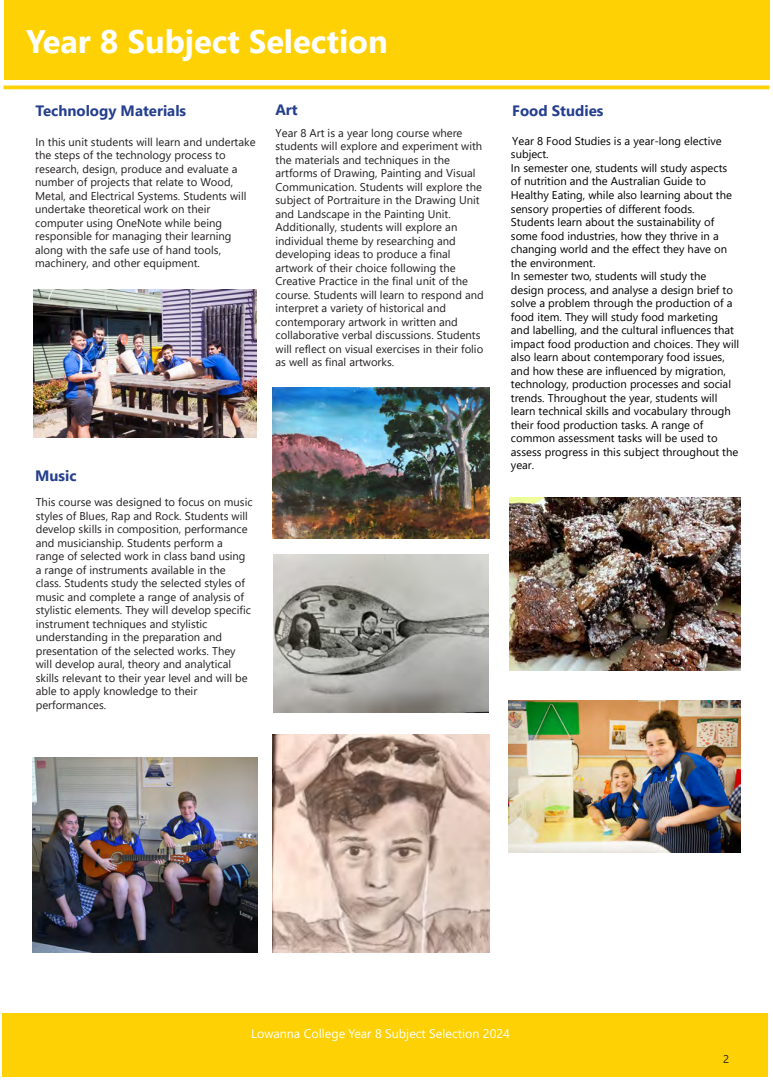
<style>
.page{position:relative;width:773px;height:1081px;background:#fff}
.page>*{position:absolute;margin:0;border:0;box-sizing:border-box;transform-origin:0 0}
.t1{font:700 32.5px "Segoe UI";color:#fff}
.t2{font:700 15px "Segoe UI";color:#253f8e}
.t3{font:12.5px "Segoe UI";color:#fff}
.t4{font:11.25px/13.5px "Segoe UI";color:#231f20}
.t5{font:11.25px/13.5px "Segoe UI";color:#000}
</style>
<div class="page">
<div style="left:4px;top:0;width:765px;height:80px;background:#fed105"></div>
<hr style="left:4px;top:86px;width:765px;height:3px;background:#fed105">
<div style="left:2px;top:1013px;width:765px;height:64px;background:#fed105"></div>
<img style="left:273px;top:734px;width:216px;height:218px">
<img style="left:272px;top:387px;width:217px;height:151px">
<img style="left:509px;top:498px;width:231px;height:173px">
<img style="left:273px;top:555px;width:216px;height:158px">
<img style="left:32px;top:757px;width:226px;height:195px">
<img style="left:34px;top:289px;width:222px;height:148px">
<img style="left:508px;top:700px;width:232px;height:152px">
<p class="t1" style="left:26px;top:18px;width:363px">Year 8 Subject Selection</p>
<h2 class="t2" style="left:35px;top:96px;width:152px">Technology Materials</h2>
<p class="t4" style="left:35px;top:134px;width:222px">In this unit students will learn and undertake the steps of the technology process to research, design, produce and evaluate a number of projects that relate to Wood, Metal, and Electrical Systems. Students will undertake theoretical work on their computer using OneNote while being responsible for managing their learning along with the safe use of hand tools, machinery, and other equipment.</p>
<p class="t2" style="left:275px;top:96px;width:24px">Art</p>
<p class="t4" style="left:275px;top:125px;width:210px">Year 8 Art is a year long course where students will explore and experiment with the materials and techniques in the artforms of Drawing, Painting and Visual Communication. Students will explore the subject of Portraiture in the Drawing Unit and Landscape in the Painting Unit.<br>Additionally, students will explore an individual theme by researching and developing ideas to produce a final artwork of their choice following the Creative Practice in the final unit of the course. Students will learn to respond and interpret a variety of historical and contemporary artwork in written and collaborative verbal discussions. Students will reflect on visual exercises in their folio as well as final artworks.</p>
<p class="t2" style="left:35px;top:462px;width:43px">Music</p>
<p class="t4" style="left:36px;top:494px;width:218px">This course was designed to focus on music styles of Blues, Rap and Rock. Students will develop skills in composition, performance and musicianship. Students perform a range of selected work in class band using a range of instruments available in the class. Students study the selected styles of music and complete a range of analysis of stylistic elements. They will develop specific instrument techniques and stylistic understanding in the preparation and presentation of the selected works. They will develop aural, theory and analytical skills relevant to their year level and will be able to apply knowledge to their performances.</p>
<h2 class="t2" style="left:512px;top:96px;width:93px">Food Studies</h2>
<p class="t5" style="left:511px;top:133px;width:230px">Year 8 Food Studies is a year-long elective subject.<br>In semester one, students will study aspects of nutrition and the Australian Guide to Healthy Eating, while also learning about the sensory properties of different foods.<br>Students learn about the sustainability of some food industries, how they thrive in a changing world and the effect they have on the environment.<br>In semester two, students will study the design process, and analyse a design brief to solve a problem through the production of a food item. They will study food marketing and labelling, and the cultural influences that impact food production and choices. They will also learn about contemporary food issues, and how these are influenced by migration, technology, production processes and social trends. Throughout the year, students will learn technical skills and vocabulary through their food production tasks. A range of common assessment tasks will be used to assess progress in this subject throughout the year.</p>
<p class="t3" style="left:251px;top:1021px;width:260px">Lowanna College Year 8 Subject Selection 2024</p>
<p class="t4" style="left:723px;top:1051px;width:8px">2</p>
</div>
